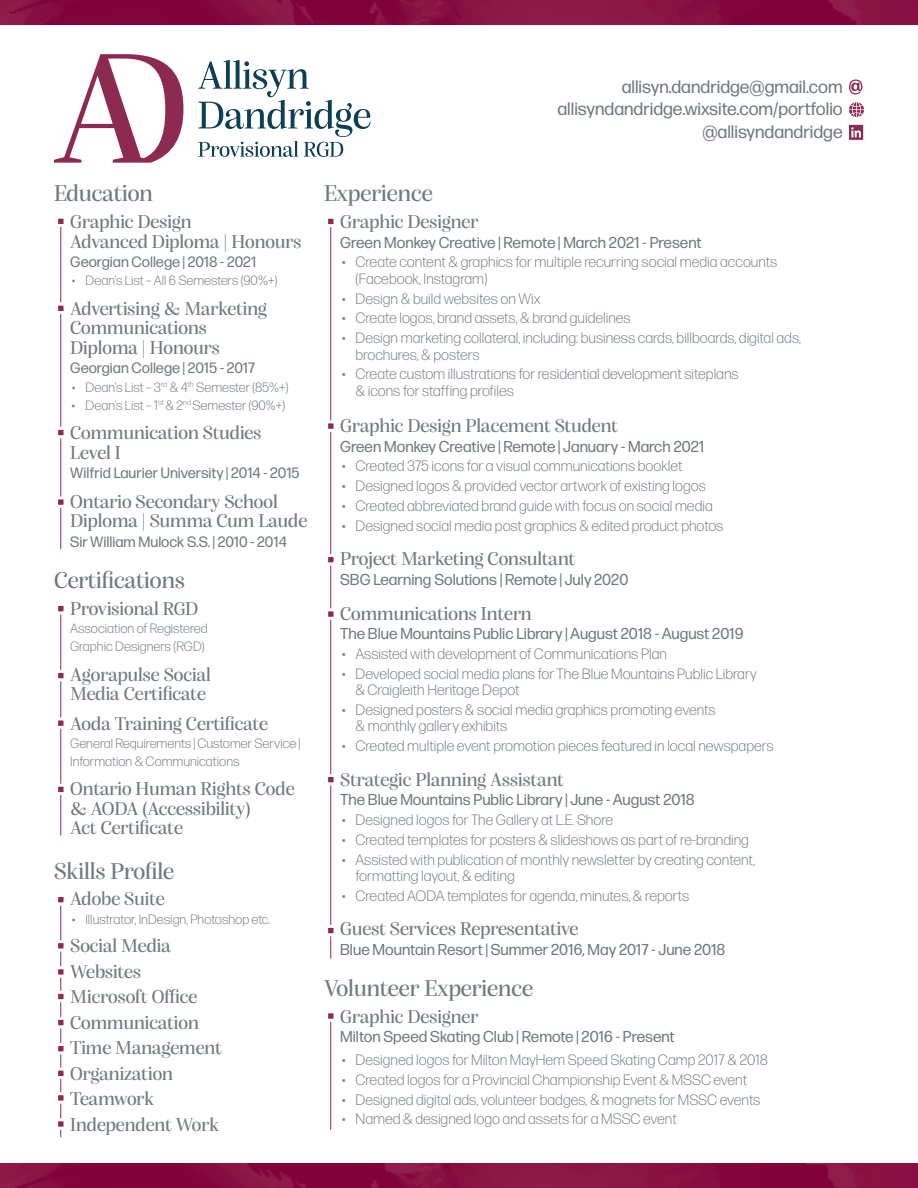
<style>
.page{position:relative;width:918px;height:1188px;background:#fff}
.page>*{position:absolute;margin:0;border:0;box-sizing:border-box;transform-origin:0 0}
.t1{font:500 24px "Alga";color:#717980}
.t2{font:500 19.5px/19.5px "Alga";color:#717980}
.t3{font:18px/22.5px "Forma DJR Text";color:#717980;text-align:right}
.t4{font:15.75px "Forma DJR Text";color:#717980}
.t5{font:300 15px/16.5px "Forma DJR Text";color:#717980}
.t6{font:15px "Forma DJR Text";color:#717980}
.t7{font:300 13.5px/18.8px "Forma DJR Text";color:#717980}
</style>
<div class="page">
<hr style="left:330px;top:218px;width:1px;height:741px;background:#8d2a52">
<hr style="left:330px;top:1018px;width:1px;height:112px;background:#8d2a52">
<svg style="left:328px;top:218px;width:6px;height:11px"></svg>
<svg style="left:328px;top:1013px;width:6px;height:10px"></svg>
<svg style="left:328px;top:607px;width:6px;height:14px"></svg>
<svg style="left:328px;top:772px;width:6px;height:15px"></svg>
<svg style="left:328px;top:923px;width:6px;height:15px"></svg>
<svg style="left:328px;top:419px;width:6px;height:14px"></svg>
<svg style="left:328px;top:552px;width:6px;height:15px"></svg>
<hr style="left:60px;top:223px;width:1px;height:326px;background:#8d2a52">
<hr style="left:60px;top:902px;width:1px;height:235px;background:#8d2a52">
<hr style="left:60px;top:610px;width:1px;height:226px;background:#8d2a52">
<svg style="left:58px;top:218px;width:6px;height:11px"></svg>
<svg style="left:58px;top:897px;width:6px;height:10px"></svg>
<svg style="left:58px;top:606px;width:6px;height:10px"></svg>
<svg style="left:58px;top:939px;width:6px;height:14px"></svg>
<svg style="left:58px;top:668px;width:6px;height:15px"></svg>
<svg style="left:58px;top:965px;width:6px;height:14px"></svg>
<svg style="left:58px;top:716px;width:6px;height:14px"></svg>
<svg style="left:58px;top:989px;width:6px;height:15px"></svg>
<svg style="left:58px;top:782px;width:6px;height:15px"></svg>
<svg style="left:58px;top:1015px;width:6px;height:15px"></svg>
<svg style="left:58px;top:1042px;width:6px;height:14px"></svg>
<svg style="left:58px;top:1066px;width:6px;height:15px"></svg>
<svg style="left:58px;top:1091px;width:6px;height:14px"></svg>
<svg style="left:58px;top:1117px;width:6px;height:14px"></svg>
<svg style="left:58px;top:301px;width:6px;height:15px"></svg>
<svg style="left:58px;top:425px;width:6px;height:15px"></svg>
<svg style="left:58px;top:495px;width:6px;height:14px"></svg>
<svg style="left:849px;top:125px;width:14px;height:15px"></svg>
<svg style="left:849px;top:102px;width:15px;height:15px"></svg>
<svg style="left:849px;top:80px;width:13px;height:15px"></svg>
<svg style="left:54px;top:54px;width:129px;height:109px"></svg>
<svg style="left:198px;top:60px;width:172px;height:97px"></svg>
<img style="left:0;top:0;width:918px;height:25px">
<img style="left:0;top:1163px;width:918px;height:25px">
<h1 class="t1" style="left:54px;top:180px;width:100px">Education</h1>
<h2 class="t2" style="left:70px;top:212px;width:233px">Graphic Design<br>Advanced Diploma | Honours</h2>
<p class="t6" style="left:70px;top:253px;width:188px">Georgian College | 2018 - 2021</p>
<p class="t7" style="left:72px;top:271px;width:207px">• Dean’s List – All 6 Semesters (90%+)</p>
<h2 class="t2" style="left:70px;top:299px;width:198px">Advertising &amp; Marketing<br>Communications<br>Diploma | Honours</h2>
<p class="t6" style="left:70px;top:359px;width:186px">Georgian College | 2015 - 2017</p>
<p class="t7" style="left:72px;top:377px;width:218px">• Dean’s List – 3<sup>rd</sup> &amp; 4<sup>th</sup> Semester (85%+)</p>
<p class="t7" style="left:72px;top:396px;width:215px">• Dean’s List – 1<sup>st</sup> &amp; 2<sup>nd</sup> Semester (90%+)</p>
<h2 class="t2" style="left:70px;top:423px;width:193px">Communication Studies<br>Level I</h2>
<p class="t6" style="left:70px;top:464px;width:231px">Wilfrid Laurier University | 2014 - 2015</p>
<h2 class="t2" style="left:70px;top:491px;width:239px">Ontario Secondary School<br>Diploma | Summa Cum Laude</h2>
<p class="t6" style="left:70px;top:532px;width:218px">Sir William Mulock S.S. | 2010 - 2014</p>
<h1 class="t1" style="left:54px;top:566px;width:132px">Certifications</h1>
<h2 class="t2" style="left:70px;top:598px;width:130px">Provisional RGD</h2>
<p class="t7" style="left:70px;top:618px;width:139px">Association of Registered<br>Graphic Designers (RGD)</p>
<h2 class="t2" style="left:70px;top:664px;width:142px">Agorapulse Social<br>Media Certificate</h2>
<h2 class="t2" style="left:70px;top:713px;width:199px">Aoda Training Certificate</h2>
<p class="t7" style="left:70px;top:734px;width:232px;line-height:18px">General Requirements | Customer Service |<br>Information &amp; Communications</p>
<h2 class="t2" style="left:70px;top:779px;width:226px">Ontario Human Rights Code &amp; AODA (Accessibility)<br>Act Certificate</h2>
<h1 class="t1" style="left:54px;top:857px;width:122px">Skills Profile</h1>
<h2 class="t2" style="left:70px;top:888px;width:96px">Adobe Suite</h2>
<p class="t7" style="left:72px;top:909px;width:200px">• Illustrator, InDesign, Photoshop etc.</p>
<h2 class="t2" style="left:70px;top:933px;width:153px;line-height:25.5px">Social Media<br>Websites<br>Microsoft Office<br>Communication<br>Time Management<br>Organization<br>Teamwork<br>Independent Work</h2>
<p class="t3" style="left:558px;top:75px;width:287px">allisyn.dandridge@gmail.com allisyndandridge.wixsite.com/portfolio @allisyndandridge</p>
<h1 class="t1" style="left:324px;top:180px;width:110px">Experience</h1>
<h2 class="t2" style="left:340px;top:212px;width:140px">Graphic Designer</h2>
<p class="t4" style="left:340px;top:232px;width:363px">Green Monkey Creative | Remote | March 2021 - Present</p>
<p class="t5" style="left:356px;top:254px;width:423px;text-indent:-14px">• Create content &amp; graphics for multiple recurring social media accounts (Facebook, Instagram)</p>
<p class="t5" style="left:342px;top:290px;width:200px">• Design &amp; build websites on Wix</p>
<p class="t5" style="left:342px;top:310px;width:290px">• Create logos, brand assets, &amp; brand guidelines</p>
<p class="t5" style="left:356px;top:329px;width:447px;text-indent:-14px">• Design marketing collateral, including: business cards, billboards, digital ads, brochures, &amp; posters</p>
<p class="t5" style="left:356px;top:366px;width:385px;text-indent:-14px">• Create custom illustrations for residential development siteplans &amp; icons for staffing profiles</p>
<h2 class="t2" style="left:340px;top:416px;width:279px">Graphic Design Placement Student</h2>
<p class="t4" style="left:340px;top:436px;width:366px">Green Monkey Creative | Remote | January - March 2021</p>
<p class="t5" style="left:342px;top:458px;width:342px">• Created 375 icons for a visual communications booklet</p>
<p class="t5" style="left:342px;top:477px;width:365px">• Designed logos &amp; provided vector artwork of existing logos</p>
<p class="t5" style="left:342px;top:497px;width:372px">• Created abbreviated brand guide with focus on social media</p>
<p class="t5" style="left:342px;top:517px;width:383px">• Designed social media post graphics &amp; edited product photos</p>
<h2 class="t2" style="left:340px;top:549px;width:237px">Project Marketing Consultant</h2>
<p class="t4" style="left:340px;top:570px;width:290px">SBG Learning Solutions | Remote | July 2020</p>
<h2 class="t2" style="left:340px;top:603px;width:193px">Communications Intern</h2>
<p class="t4" style="left:340px;top:624px;width:405px">The Blue Mountains Public Library | August 2018 - August 2019</p>
<p class="t5" style="left:342px;top:645px;width:326px">• Assisted with development of Communications Plan</p>
<p class="t5" style="left:356px;top:665px;width:403px;text-indent:-14px">• Developed social media plans for The Blue Mountains Public Library &amp; Craigleith Heritage Depot</p>
<p class="t5" style="left:356px;top:701px;width:362px;text-indent:-14px">• Designed posters &amp; social media graphics promoting events &amp; monthly gallery exhibits</p>
<p class="t5" style="left:342px;top:737px;width:433px">• Created multiple event promotion pieces featured in local newspapers</p>
<h2 class="t2" style="left:340px;top:769px;width:225px">Strategic Planning Assistant</h2>
<p class="t4" style="left:340px;top:790px;width:356px">The Blue Mountains Public Library | June - August 2018</p>
<p class="t5" style="left:342px;top:811px;width:273px">• Designed logos for The Gallery at L.E. Shore</p>
<p class="t5" style="left:342px;top:831px;width:408px">• Created templates for posters &amp; slideshows as part of re-branding</p>
<p class="t5" style="left:356px;top:851px;width:401px;text-indent:-14px">• Assisted with publication of monthly newsletter by creating content, formatting layout, &amp; editing</p>
<p class="t5" style="left:342px;top:887px;width:349px">• Created AODA templates for agenda, minutes, &amp; reports</p>
<h2 class="t2" style="left:340px;top:919px;width:240px">Guest Services Representative</h2>
<p class="t4" style="left:340px;top:940px;width:387px">Blue Mountain Resort | Summer 2016, May 2017 - June 2018</p>
<h1 class="t1" style="left:324px;top:974px;width:211px">Volunteer Experience</h1>
<h2 class="t2" style="left:340px;top:1006px;width:140px">Graphic Designer</h2>
<p class="t4" style="left:340px;top:1027px;width:336px">Milton Speed Skating Club | Remote | 2016 - Present</p>
<p class="t5" style="left:342px;top:1051px;width:428px">• Designed logos for Milton MayHem Speed Skating Camp 2017 &amp; 2018</p>
<p class="t5" style="left:342px;top:1071px;width:407px">• Created logos for a Provincial Championship Event &amp; MSSC event</p>
<p class="t5" style="left:342px;top:1091px;width:420px">• Designed digital ads, volunteer badges, &amp; magnets for MSSC events</p>
<p class="t5" style="left:342px;top:1111px;width:336px">• Named &amp; designed logo and assets for a MSSC event</p>
</div>
